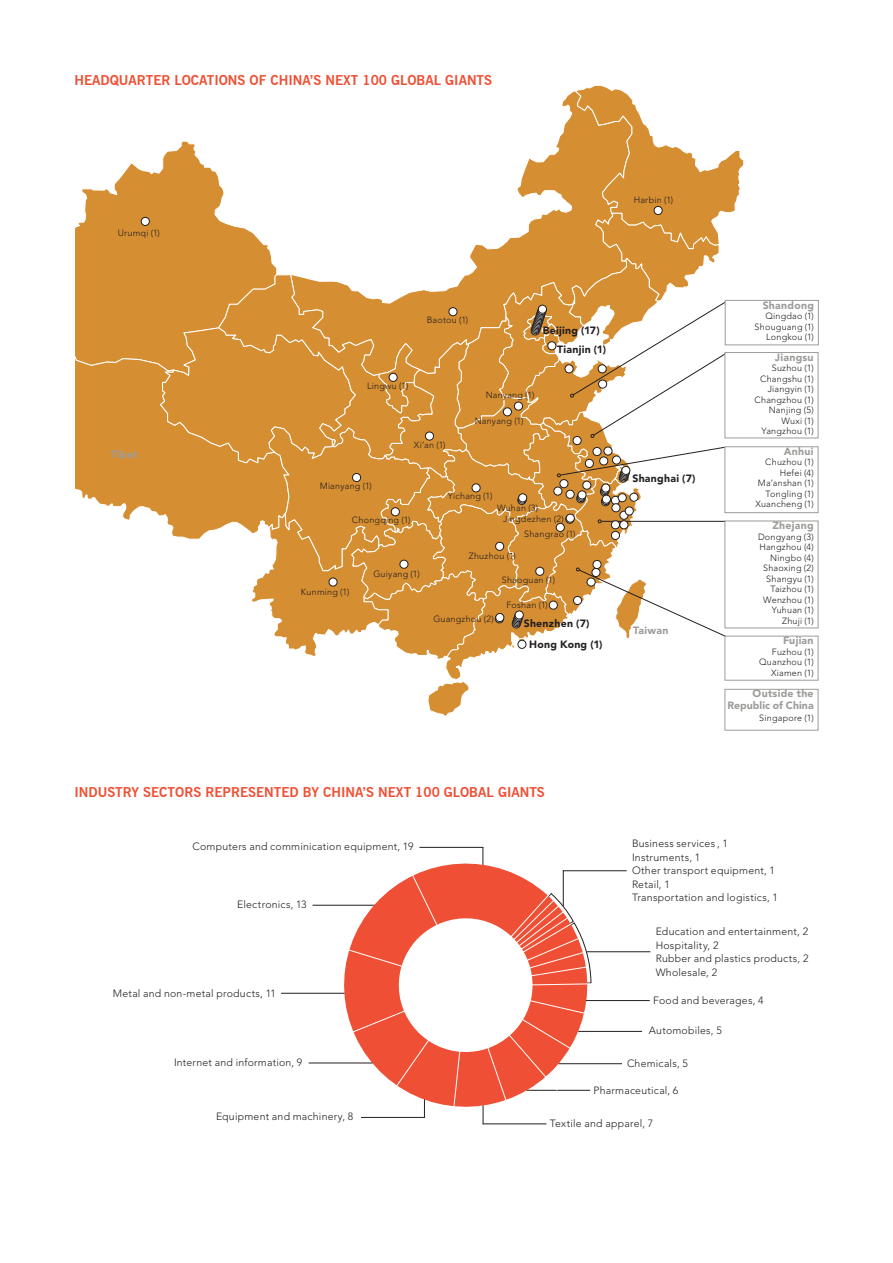
<style>
.page{position:relative;width:893px;height:1263px;background:#fff}
.page>*{position:absolute;margin:0;border:0;box-sizing:border-box;transform-origin:0 0}
.t1{font:700 13.5px "News Gothic BT";color:#ef4f34}
.t2{font:300 10.5px/13.5px "Avenir LT Std";letter-spacing:.02em;color:#231f20}
.t3{font:900 10.5px/18.8px "Avenir LT Std";letter-spacing:.025em;color:#231f20}
.t4{font:900 10.5px "Avenir LT Std";letter-spacing:.025em;color:#9c9d9a}
.t5{font:900 10.5px/12px "Avenir LT Std";letter-spacing:.005em;color:#9c9d9a;text-align:right}
.t6{font:300 9px/10.5px "Avenir LT Std";letter-spacing:.025em;color:#231f20;text-align:right}
</style>
<div class="page">
<svg style="left:75px;top:163px;width:85px;height:184px;background:#da9b4a"></svg>
<svg style="left:75px;top:347px;width:85px;height:173px;background:#d99845"></svg>
<div style="left:725px;top:300px;width:94px;height:45px;border:1px solid #9c9d9a"></div>
<div style="left:725px;top:352px;width:93px;height:86px;border:1px solid #9c9d9a"></div>
<div style="left:725px;top:521px;width:93px;height:107px;border:1px solid #9c9d9a"></div>
<div style="left:141px;top:217px;width:8px;height:8px;background:#fff;border-radius:50%"></div>
<div style="left:141px;top:217px;width:9px;height:9px;border:1px solid #231f20;border-radius:50%"></div>
<svg style="left:160px;top:85px;width:585px;height:632px"></svg>
<div style="left:503px;top:408px;width:8px;height:8px;background:#fff;border-radius:50%"></div>
<div style="left:503px;top:408px;width:9px;height:8px;border:1px solid #231f20;border-radius:50%"></div>
<div style="left:514px;top:402px;width:8px;height:8px;background:#fff;border-radius:50%"></div>
<div style="left:514px;top:402px;width:9px;height:8px;border:1px solid #231f20;border-radius:50%"></div>
<div style="left:565px;top:515px;width:9px;height:8px;border:1px solid #231f20;border-radius:50%"></div>
<div style="left:566px;top:514px;width:8px;height:8px;background:#fff;border-radius:50%"></div>
<div style="left:566px;top:514px;width:9px;height:8px;border:1px solid #231f20;border-radius:50%"></div>
<div style="left:725px;top:447px;width:93px;height:66px;background:#fff"></div>
<div style="left:725px;top:447px;width:93px;height:66px;border:1px solid #9c9d9a"></div>
<div style="left:725px;top:636px;width:93px;height:44px;background:#fff"></div>
<div style="left:725px;top:636px;width:93px;height:44px;border:1px solid #9c9d9a"></div>
<div style="left:725px;top:689px;width:93px;height:41px;background:#fff"></div>
<div style="left:725px;top:689px;width:93px;height:41px;border:1px solid #9c9d9a"></div>
<hr style="left:558px;top:1063px;width:64px;height:1px;background:#231f20">
<hr style="left:313px;top:905px;width:63px;height:1px;background:#231f20">
<hr style="left:281px;top:993px;width:64px;height:1px;background:#231f20">
<hr style="left:587px;top:951px;width:63px;height:1px;background:#231f20">
<hr style="left:586px;top:1000px;width:64px;height:1px;background:#231f20">
<hr style="left:578px;top:1031px;width:64px;height:1px;background:#231f20">
<svg style="left:334px;top:847px;width:272px;height:277px"></svg>
<hr style="left:483px;top:1123px;width:63px;height:1px;background:#231f20">
<hr style="left:563px;top:870px;width:1px;height:36px;background:#231f20">
<hr style="left:563px;top:870px;width:64px;height:1px;background:#231f20">
<hr style="left:309px;top:1062px;width:63px;height:1px;background:#231f20">
<h1 class="t1" style="left:74px;top:72px;width:419px">H EADQUARTER LOCATIONS OF CHINA’S NEXT 100 GLOBAL GIANTS</h1>
<p class="t6" style="left:118px;top:228px;width:44px">Urumqi (1)</p>
<p class="t4" style="left:111px;top:447px;width:28px">Tibet</p>
<p class="t6" style="left:634px;top:195px;width:41px">Harbin (1)</p>
<p class="t6" style="left:427px;top:315px;width:43px">Baotou (1)</p>
<p class="t3" style="left:557px;top:321px;width:51px;text-indent:-14px">Beijing (17)<br>Tianjin (1)</p>
<p class="t6" style="left:367px;top:381px;width:43px">Lingwu (1)</p>
<p class="t6" style="left:414px;top:440px;width:33px">Xi’an (1)</p>
<p class="t6" style="left:486px;top:390px;width:50px">Nanyang (1)</p>
<p class="t6" style="left:475px;top:415px;width:50px">Nanyang (1)</p>
<p class="t6" style="left:320px;top:481px;width:54px">Mianyang (1)</p>
<p class="t6" style="left:352px;top:515px;width:60px">Chongqing (1)</p>
<p class="t6" style="left:301px;top:586px;width:50px">Kunming (1)</p>
<p class="t6" style="left:373px;top:568px;width:48px">Guiyang (1)</p>
<p class="t6" style="left:448px;top:491px;width:46px">Yichang (1)</p>
<p class="t6" style="left:497px;top:503px;width:42px">Wuhan (3)</p>
<p class="t6" style="left:524px;top:529px;width:53px">Shangrao (1)</p>
<p class="t6" style="left:503px;top:514px;width:62px">Jingdezhen (2)</p>
<p class="t6" style="left:469px;top:551px;width:49px">Zhuzhou (1)</p>
<p class="t6" style="left:433px;top:613px;width:62px">Guangzhou (2)</p>
<p class="t6" style="left:502px;top:575px;width:55px">Shaoguan (1)</p>
<p class="t6" style="left:506px;top:600px;width:43px">Foshan (1)</p>
<p class="t3" style="left:524px;top:614px;width:67px">Shenzhen (7)</p>
<p class="t3" style="left:529px;top:635px;width:75px">Hong Kong (1)</p>
<p class="t3" style="left:632px;top:469px;width:65px">Shanghai (7)</p>
<p class="t4" style="left:633px;top:624px;width:37px">Taiwan</p>
<p class="t4" style="left:763px;top:298px;width:53px">Shandong</p>
<p class="t6" style="left:755px;top:311px;width:61px">Qingdao (1)<br>Shouguang (1)<br>Longkou (1)</p>
<p class="t4" style="left:775px;top:351px;width:40px">Jiangsu</p>
<p class="t6" style="left:755px;top:363px;width:61px">Suzhou (1)<br>Changshu (1)<br>Jiangyin (1)<br>Changzhou (1)<br>Nanjing (5)<br>Wuxi (1)<br>Yangzhou (1)</p>
<p class="t4" style="left:784px;top:445px;width:31px">Anhui</p>
<p class="t6" style="left:755px;top:457px;width:60px">Chuzhou (1)<br>Hefei (4)<br>Ma’anshan (1)<br>Tongling (1)<br>Xuancheng (1)</p>
<p class="t4" style="left:772px;top:519px;width:43px">Zhejang</p>
<p class="t6" style="left:758px;top:531px;width:57px">Dongyang (3)<br>Hangzhou (4)<br>Ningbo (4)<br>Shaoxing (2)<br>Shangyu (1)<br>Taizhou (1)<br>Wenzhou (1)<br>Yuhuan (1)<br>Zhuji (1)</p>
<p class="t4" style="left:783px;top:634px;width:32px">Fujian</p>
<p class="t6" style="left:759px;top:646px;width:56px">Fuzhou (1)<br>Quanzhou (1)<br>Xiamen (1)</p>
<p class="t5" style="left:727px;top:688px;width:88px">Outside the<br>Republic of China</p>
<p class="t6" style="left:759px;top:713px;width:56px">Singapore (1)</p>
<h1 class="t1" style="left:74px;top:784px;width:472px">I NDUSTRY SECTORS REPRESENTED BY CHINA’S NEXT 100 GLOBAL GIANTS</h1>
<p class="t2" style="left:192px;top:839px;width:223px">Computers and comminication equipment, 19</p>
<p class="t2" style="left:237px;top:898px;width:71px">Electronics, 13</p>
<p class="t2" style="left:113px;top:986px;width:165px">Metal and non-metal products, 11</p>
<p class="t2" style="left:174px;top:1056px;width:130px">Internet and information, 9</p>
<p class="t2" style="left:632px;top:837px;width:147px">Business services , 1<br>Instruments, 1<br>Other transport equipment, 1<br>Retail, 1<br>Transportation and logistics, 1</p>
<p class="t2" style="left:656px;top:925px;width:154px">Education and entertainment, 2<br>Hospitality, 2<br>Rubber and plastics products, 2<br>Wholesale, 2</p>
<p class="t2" style="left:653px;top:993px;width:112px">Food and beverages, 4</p>
<p class="t2" style="left:649px;top:1024px;width:74px">Automobiles, 5</p>
<p class="t2" style="left:627px;top:1056px;width:62px">Chemicals, 5</p>
<p class="t2" style="left:216px;top:1110px;width:139px">Equipment and machinery, 8</p>
<p class="t2" style="left:594px;top:1083px;width:86px">Pharmaceutical, 6</p>
<p class="t2" style="left:550px;top:1117px;width:105px">Textile and apparel, 7</p>
</div>
